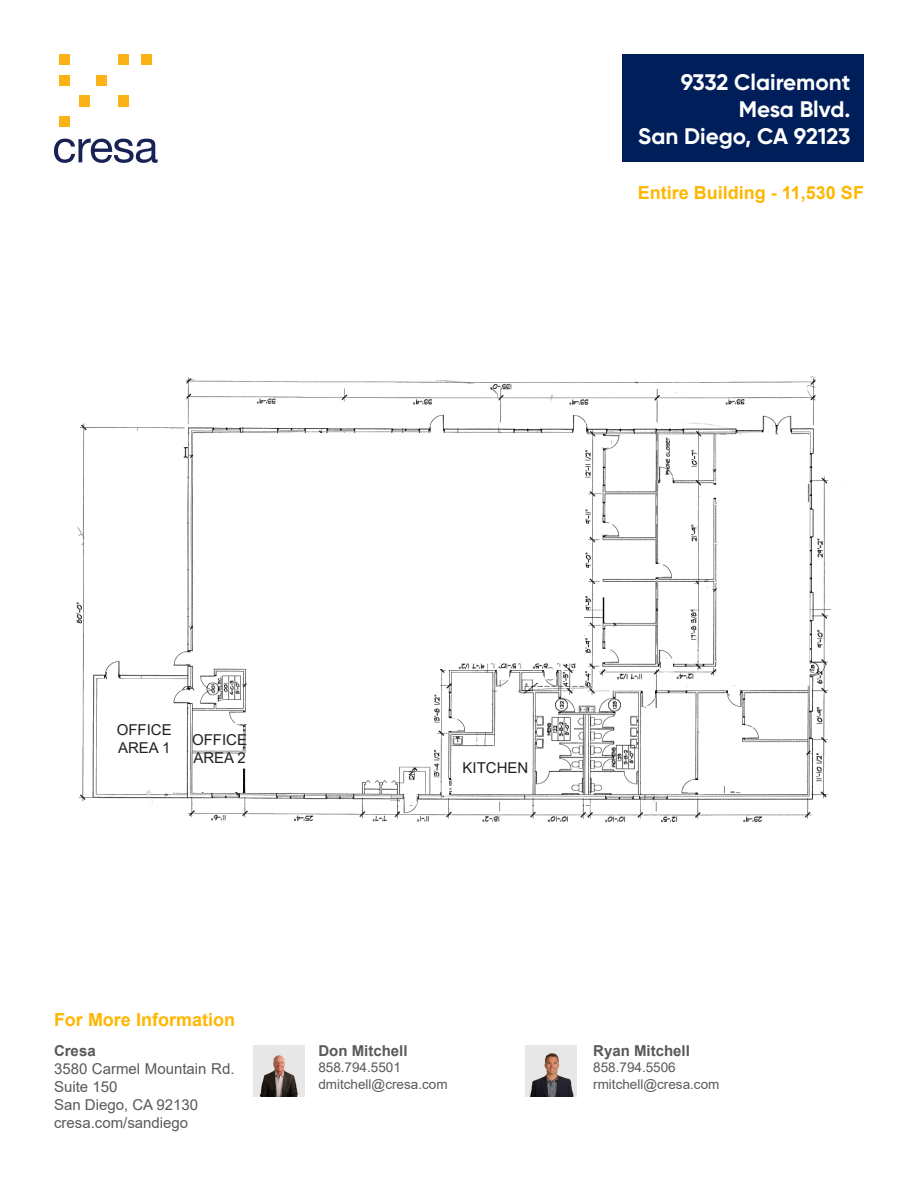
<style>
.page{position:relative;width:918px;height:1188px;background:#fff}
.page>*{position:absolute;margin:0;border:0;box-sizing:border-box;transform-origin:0 0}
.t1{font:700 22.5px/27px "Gilroy";color:#fff;text-align:right}
.t2{font:700 18px "Arial";color:#ffb600}
.Text_White{font:15px/18px "Arial";color:#595959}
.t3{font:15px "Arial";color:#231f20}
.Text_White-2{font:700 15px "Arial";color:#595959}
.Text_White-3{font:13.5px "Arial";color:#595959}
</style>
<div class="page">
<svg style="left:54px;top:139px;width:104px;height:23px"></svg>
<div style="left:59px;top:54px;width:11px;height:11px;background:#fbb217"></div>
<div style="left:59px;top:75px;width:11px;height:10px;background:#fbb217"></div>
<div style="left:59px;top:117px;width:11px;height:10px;background:#fbb217"></div>
<div style="left:79px;top:96px;width:11px;height:10px;background:#fbb217"></div>
<div style="left:96px;top:75px;width:11px;height:10px;background:#fbb217"></div>
<div style="left:119px;top:54px;width:10px;height:11px;background:#fbb217"></div>
<div style="left:119px;top:96px;width:10px;height:10px;background:#fbb217"></div>
<div style="left:142px;top:54px;width:10px;height:11px;background:#fbb217"></div>
<div style="left:622px;top:54px;width:242px;height:108px;background:#001e5a"></div>
<img style="left:76px;top:376px;width:755px;height:447px">
<img style="left:253px;top:1045px;width:51px;height:52px">
<img style="left:525px;top:1045px;width:51px;height:52px">
<p class="t1" style="left:681px;top:68px;width:171px">9332 Clairemont<br>Mesa Blvd.</p>
<p class="t1" style="left:638px;top:122px;width:214px">San Diego, CA 92123</p>
<p class="t2" style="left:638px;top:180px;width:228px">Entire Building - 11,530 SF</p>
<p class="t3" style="left:117px;top:719px;width:56px">OFFICE</p>
<p class="t3" style="left:118px;top:737px;width:54px">AREA 1</p>
<p class="t3" style="left:192px;top:730px;width:56px">OFFICE</p>
<p class="t3" style="left:193px;top:748px;width:54px">AREA 2</p>
<p class="t3" style="left:463px;top:758px;width:67px">KITCHEN</p>
<p class="t2" style="left:54px;top:1007px;width:183px">For More Information</p>
<p class="Text_White-2" style="left:54px;top:1040px;width:43px">Cresa</p>
<p class="Text_White" style="left:54px;top:1060px;width:182px">3580 Carmel Mountain Rd.<br>Suite 150</p>
<p class="Text_White" style="left:54px;top:1096px;width:146px">San Diego, CA 92130</p>
<p class="Text_White" style="left:54px;top:1114px;width:136px">cresa.com/sandiego</p>
<p class="Text_White-2" style="left:318px;top:1040px;width:91px">Don Mitchell</p>
<p class="Text_White-3" style="left:318px;top:1058px;width:84px">858.794.5501</p>
<p class="Text_White-3" style="left:318px;top:1075px;width:131px">dmitchell@cresa.com</p>
<p class="Text_White-2" style="left:593px;top:1040px;width:98px">Ryan Mitchell</p>
<p class="Text_White-3" style="left:593px;top:1058px;width:84px">858.794.5506</p>
<p class="Text_White-3" style="left:593px;top:1075px;width:128px">rmitchell@cresa.com</p>
</div>
